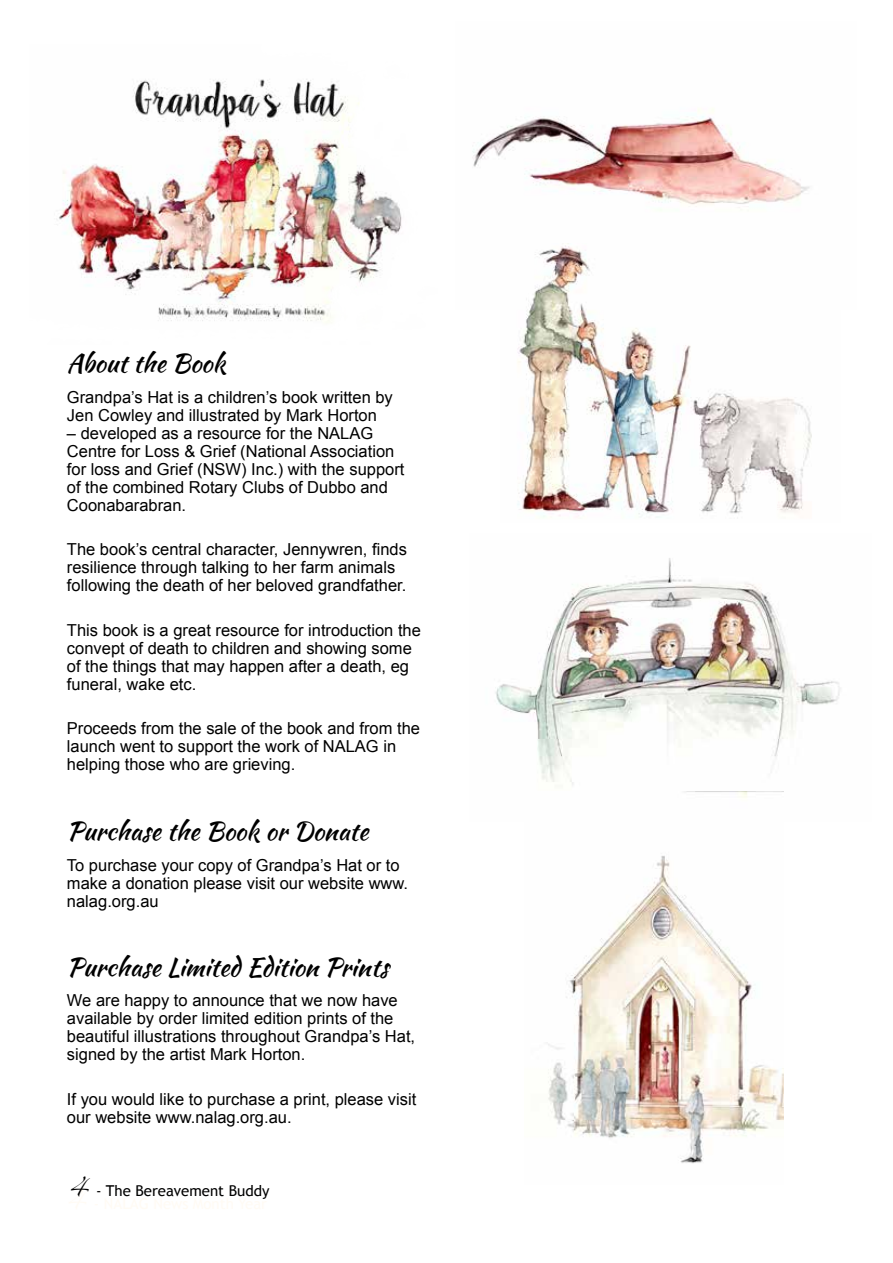
<style>
.page{position:relative;width:893px;height:1263px;background:#fff}
.page>*{position:absolute;margin:0;border:0;box-sizing:border-box;transform-origin:0 0}
.t1{font:25.5px "Kaushan Script";color:#000}
.t2{font:16.5px/18px "Arial";color:#000}
.t3{font:15px "Trebuchet MS";color:#000}
.s1{font-family:"Zapfino";font-size:18px}
</style>
<div class="page">
<img style="left:59px;top:79px;width:343px;height:244px">
<img style="left:472px;top:109px;width:338px;height:102px">
<img style="left:517px;top:243px;width:295px;height:275px">
<img style="left:495px;top:558px;width:346px;height:234px">
<img style="left:548px;top:792px;width:235px;height:371px">
<h1 class="t1" style="left:67px;top:344px;width:160px">About the Book</h1>
<p class="t2" style="left:67px;top:388px;width:327px">Grandpa’s Hat is a children’s book written by<br>Jen Cowley and illustrated by Mark Horton</p>
<p class="t2" style="left:67px;top:424px;width:339px">– developed as a resource for the NALAG Centre for Loss &amp; Grief (National Association for loss and Grief (NSW) Inc.) with the support of the combined Rotary Clubs of Dubbo and Coonabarabran.</p>
<p class="t2" style="left:67px;top:541px;width:341px">The book’s central character, Jennywren, finds resilience through talking to her farm animals following the death of her beloved grandfather.</p>
<p class="t2" style="left:67px;top:621px;width:355px">This book is a great resource for introduction the convept of death to children and showing some of the things that may happen after a death, eg funeral, wake etc.</p>
<p class="t2" style="left:67px;top:720px;width:355px">Proceeds from the sale of the book and from the launch went to support the work of NALAG in helping those who are grieving.</p>
<h1 class="t1" style="left:67px;top:812px;width:303px">Purchase the Book or Donate</h1>
<p class="t2" style="left:67px;top:856px;width:343px">To purchase your copy of Grandpa’s Hat or to make a donation please visit our website www. nalag.org.au</p>
<h1 class="t1" style="left:67px;top:948px;width:323px">Purchase Limited Edition Prints</h1>
<p class="t2" style="left:67px;top:992px;width:350px">We are happy to announce that we now have available by order limited edition prints of the beautiful illustrations throughout Grandpa’s Hat, signed by the artist Mark Horton.</p>
<p class="t2" style="left:67px;top:1090px;width:351px">If you would like to purchase a print, please visit our website www.nalag.org.au.</p>
<p class="t3" style="left:68px;top:1181px;width:203px"><span class="s1">4</span> - The Bereavement Buddy</p>
</div>
